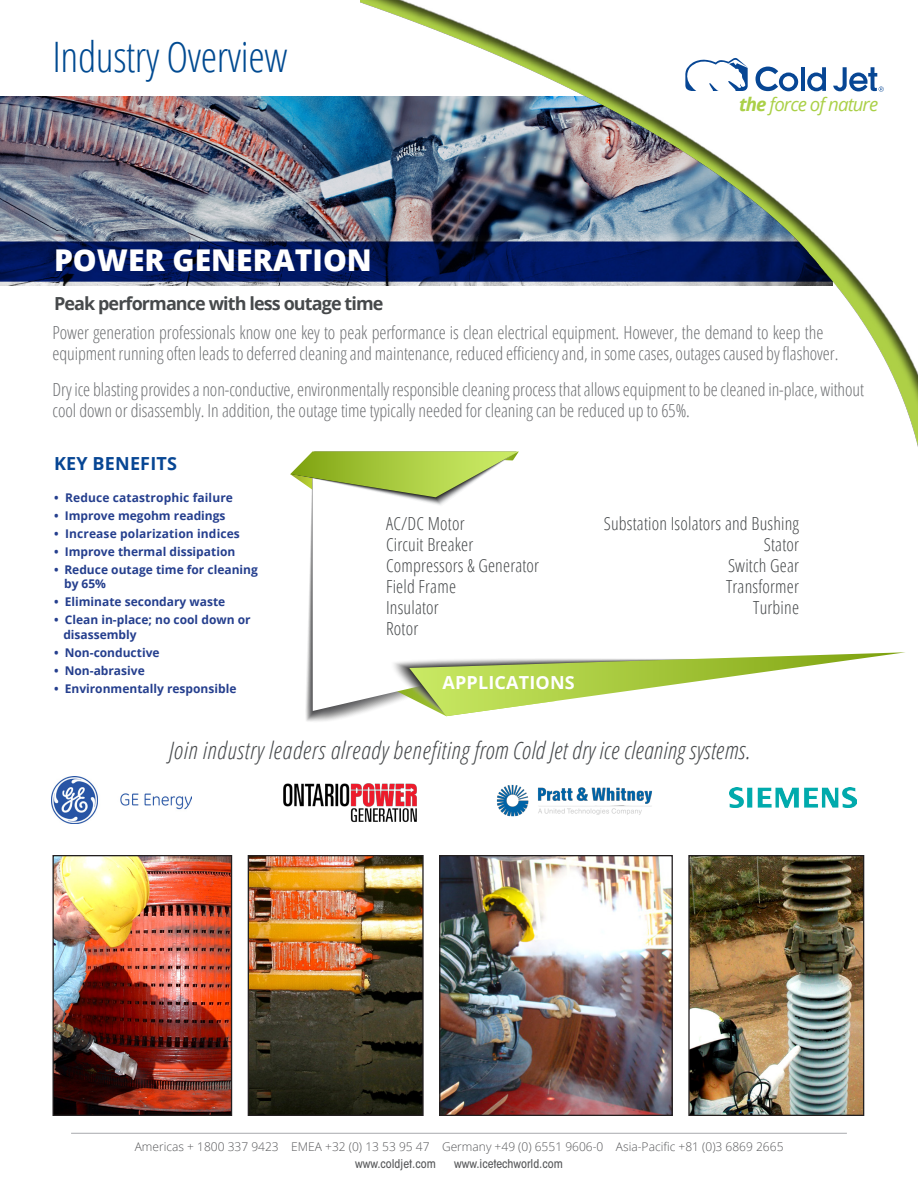
<style>
.page{position:relative;width:918px;height:1188px;background:#fff}
.page>*{position:absolute;margin:0;border:0;box-sizing:border-box;transform-origin:0 0}
.t1{font:300 condensed 42px "Open Sans";letter-spacing:-.01em;color:#014a91}
.t2{font:800 30px "Open Sans";color:#fff}
.t3{font:italic 300 condensed 24px "Open Sans";letter-spacing:.025em;color:#46494b}
.t4{font:italic 18.6px "Open Sans";letter-spacing:-.05em;color:#aad047}
.t5{font:300 condensed 18px/21px "Open Sans";letter-spacing:-.005em;color:#6d6f72}
.t6{font:300 condensed 18px/21px "Open Sans";letter-spacing:.01em;color:#46494b;text-align:right}
.t7{font:700 18px "Open Sans";letter-spacing:-.05em;color:#46494b}
.t8{font:700 18px "Open Sans";letter-spacing:.01em;color:#fff}
.t9{font:700 18px "Open Sans";letter-spacing:.01em;color:#074694}
.t10{font:700 12px/14.4px "Open Sans";color:#253f8e}
.t11{font:300 12px/16.5px "Open Sans";color:#57585a}
.t12{font:500 condensed 12px "ITC Avant Garde Std";color:#57585a}
.s1{font-weight:700}
.s2{font-family:"ITC Avant Garde Std";font-weight:500;font-stretch:condensed}
</style>
<div class="page">
<img style="left:0;top:96px;width:361px;height:189px">
<img style="left:361px;top:0;width:557px;height:447px">
<svg style="left:681px;top:56px;width:67px;height:35px"></svg>
<svg style="left:756px;top:67px;width:42px;height:24px"></svg>
<hr style="left:801px;top:67px;width:4px;height:24px;background:#074694">
<svg style="left:807px;top:67px;width:19px;height:24px"></svg>
<svg style="left:833px;top:67px;width:51px;height:25px"></svg>
<svg style="left:316px;top:652px;width:589px;height:64px"></svg>
<svg style="left:290px;top:451px;width:229px;height:56px"></svg>
<img style="left:55px;top:857px;width:175px;height:257px">
<div style="left:53px;top:855px;width:179px;height:261px;border:1px solid #231f20"></div>
<img style="left:441px;top:857px;width:230px;height:257px">
<div style="left:439px;top:855px;width:234px;height:261px;border:1px solid #231f20"></div>
<img style="left:690px;top:857px;width:172px;height:257px">
<div style="left:688px;top:855px;width:176px;height:261px;border:1px solid #231f20"></div>
<img style="left:250px;top:857px;width:172px;height:257px">
<div style="left:248px;top:855px;width:176px;height:261px;border:1px solid #231f20"></div>
<hr style="left:71px;top:1133px;width:776px;height:1px;background:#a8a9ad">
<img style="left:52px;top:777px;width:140px;height:46px">
<img style="left:283px;top:783px;width:134px;height:39px">
<img style="left:496px;top:784px;width:156px;height:33px">
<img style="left:730px;top:787px;width:127px;height:20px">
<p class="t1" style="left:52px;top:28px;width:237px">Industry Overview</p>
<p class="t2" style="left:54px;top:237px;width:319px">POWER GENERATION</p>
<p class="t7" style="left:54px;top:291px;width:331px">Peak performance with less outage time</p>
<p class="t4" style="left:739px;top:91px;width:141px"><span class="s1">the</span> force of nature</p>
<p class="t5" style="left:52px;top:321px;width:788px">Power generation professionals know one key to peak performance is clean electrical equipment. However, the demand to keep the equipment running often leads to deferred cleaning and maintenance, reduced efficiency and, in some cases, outages caused by flashover.</p>
<p class="t5" style="left:52px;top:378px;width:813px">Dry ice blasting provides a non-conductive, environmentally responsible cleaning process that allows equipment to be cleaned in-place, without cool down or disassembly. In addition, the outage time typically needed for cleaning can be reduced up to 65%.</p>
<p class="t9" style="left:54px;top:451px;width:124px">KEY BENEFITS</p>
<p class="t10" style="left:54px;top:490px;width:181px">• Reduce catastrophic failure</p>
<p class="t10" style="left:54px;top:508px;width:173px">• Improve megohm readings</p>
<p class="t10" style="left:54px;top:526px;width:187px">• Increase polarization indices</p>
<p class="t10" style="left:54px;top:544px;width:183px">• Improve thermal dissipation</p>
<p class="t10" style="left:64px;top:562px;width:195px;text-indent:-10px">• Reduce outage time for cleaning by 65%</p>
<p class="t10" style="left:54px;top:595px;width:173px">• Eliminate secondary waste</p>
<p class="t10" style="left:63px;top:613px;width:189px;text-indent:-9px">• Clean in-place; no cool down or disassembly</p>
<p class="t10" style="left:54px;top:645px;width:107px">• Non-conductive</p>
<p class="t10" style="left:54px;top:663px;width:92px">• Non-abrasive</p>
<p class="t10" style="left:54px;top:681px;width:184px">• Environmentally responsible</p>
<p class="t6" style="left:386px;top:512px;width:80px">AC/DC Motor</p>
<p class="t6" style="left:386px;top:533px;width:89px">Circuit Breaker</p>
<p class="t6" style="left:386px;top:554px;width:155px">Compressors &amp; Generator</p>
<p class="t6" style="left:386px;top:575px;width:71px">Field Frame</p>
<p class="t6" style="left:386px;top:596px;width:54px">Insulator</p>
<p class="t6" style="left:386px;top:617px;width:34px">Rotor</p>
<p class="t8" style="left:442px;top:670px;width:134px">APPLICATIONS</p>
<p class="t6" style="left:604px;top:512px;width:197px">Substation Isolators and Bushing<br>Stator</p>
<p class="t6" style="left:728px;top:554px;width:73px">Switch Gear</p>
<p class="t6" style="left:726px;top:575px;width:74px">Transformer</p>
<p class="t6" style="left:753px;top:596px;width:47px">Turbine</p>
<p class="t3" style="left:169px;top:734px;width:583px">Join industry leaders already benefiting from Cold Jet dry ice cleaning systems.</p>
<p class="t11" style="left:355px;top:1138px;width:430px;text-indent:-220px">Americas + 1800 337 9423 EMEA +32 (0) 13 53 95 47 Germany +49 (0) 6551 9606-0 Asia-Pacific +81 (0)3 6869 2665 <span class="s2">www.coldjet.com</span></p>
<p class="t12" style="left:454px;top:1156px;width:110px">www.icetechworld.com</p>
</div>
